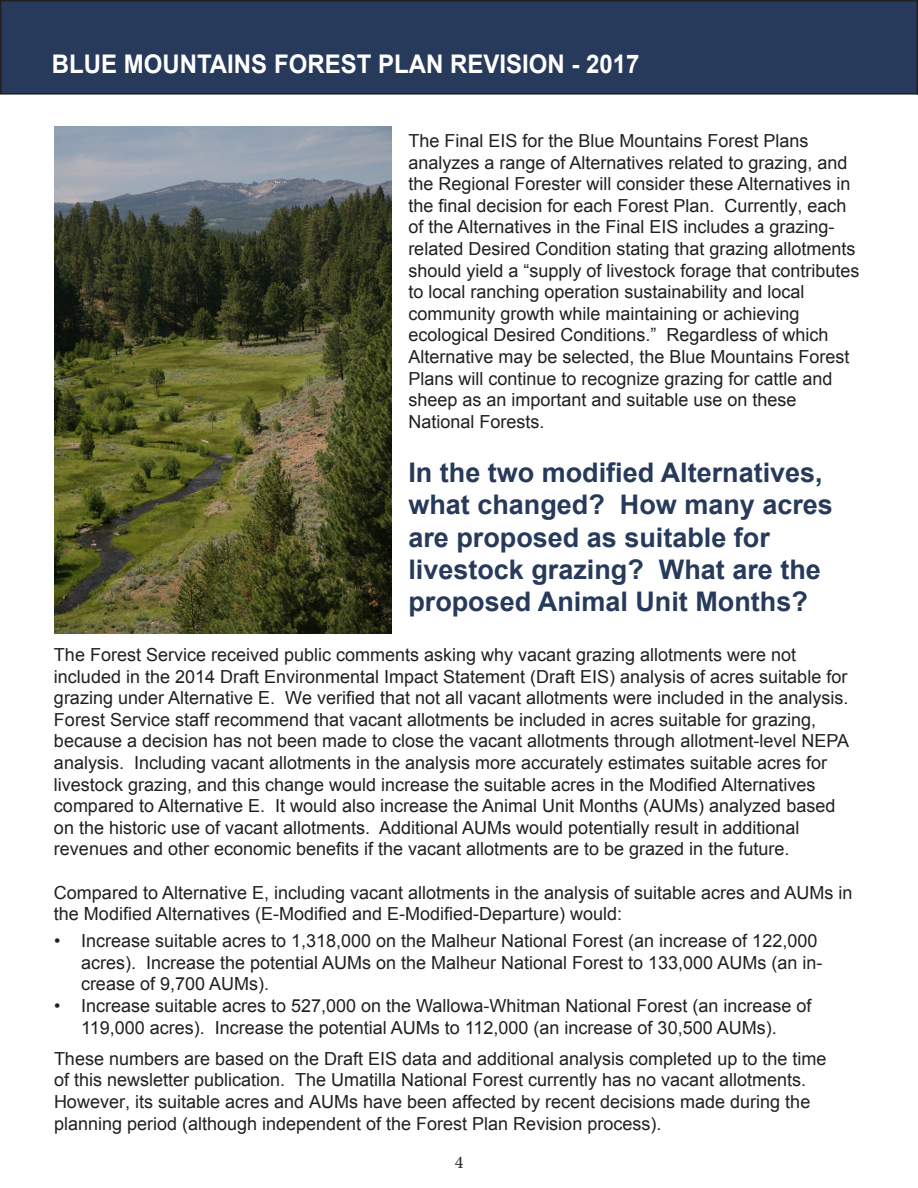
<style>
.page{position:relative;width:918px;height:1188px;background:#fff}
.page>*{position:absolute;margin:0;border:0;box-sizing:border-box;transform-origin:0 0}
.t1{font:700 27px/32.4px "Arial";color:#273a5b}
.t2{font:700 25.65px "Arial";color:#fff;scale:.93 1}
.t3{font:18px/21.6px "Arial";color:#231f20}
.t4{font:18px "Minion Pro";color:#231f20}
</style>
<div class="page">
<div style="left:1px;top:1px;width:916px;height:93px;background:#273a5b"></div>
<div style="left:0;top:0;width:918px;height:95px;border:2px solid #231f20"></div>
<img style="left:54px;top:126px;width:338px;height:508px">
<p class="t2" style="left:52px;top:47px;width:633px">BLUE MOUNTAINS FOREST PLAN REVISION - 2017</p>
<p class="t3" style="left:408px;top:130px;width:453px">The Final EIS for the Blue Mountains Forest Plans analyzes a range of Alternatives related to grazing, and the Regional Forester will consider these Alternatives in the final decision for each Forest Plan. Currently, each of the Alternatives in the Final EIS includes a grazing&shy;related Desired Condition stating that grazing allotments should yield a “supply of livestock forage that contributes to local ranching operation sustainability and local community growth while maintaining or achieving ecological Desired Conditions.” Regardless of which Alternative may be selected, the Blue Mountains Forest Plans will continue to recognize grazing for cattle and sheep as an important and suitable use on these National Forests.</p>
<p class="t1" style="left:408px;top:457px;width:426px">In the two modified Alternatives, what changed? How many acres are proposed as suitable for livestock grazing? What are the proposed Animal Unit Months?</p>
<p class="t3" style="left:54px;top:644px;width:797px">The Forest Service received public comments asking why vacant grazing allotments were not included in the 2014 Draft Environmental Impact Statement (Draft EIS) analysis of acres suitable for grazing under Alternative E. We verified that not all vacant allotments were included in the analysis.<br>Forest Service staff recommend that vacant allotments be included in acres suitable for grazing, because a decision has not been made to close the vacant allotments through allotment-level NEPA analysis. Including vacant allotments in the analysis more accurately estimates suitable acres for livestock grazing, and this change would increase the suitable acres in the Modified Alternatives compared to Alternative E. It would also increase the Animal Unit Months (AUMs) analyzed based on the historic use of vacant allotments. Additional AUMs would potentially result in additional revenues and other economic benefits if the vacant allotments are to be grazed in the future.</p>
<p class="t3" style="left:54px;top:882px;width:800px">Compared to Alternative E, including vacant allotments in the analysis of suitable acres and AUMs in the Modified Alternatives (E-Modified and E-Modified-Departure) would:</p>
<p class="t3" style="left:81px;top:930px;width:743px;text-indent:-27px">• Increase suitable acres to 1,318,000 on the Malheur National Forest (an increase of 122,000 acres). Increase the potential AUMs on the Malheur National Forest to 133,000 AUMs (an in&shy;crease of 9,700 AUMs).</p>
<p class="t3" style="left:54px;top:995px;width:759px;text-align:center">• Increase suitable acres to 527,000 on the Wallowa-Whitman National Forest (an increase of<br>119,000 acres). Increase the potential AUMs to 112,000 (an increase of 30,500 AUMs).</p>
<p class="t3" style="left:54px;top:1048px;width:774px">These numbers are based on the Draft EIS data and additional analysis completed up to the time of this newsletter publication. The Umatilla National Forest currently has no vacant allotments.<br>However, its suitable acres and AUMs have been affected by recent decisions made during the planning period (although independent of the Forest Plan Revision process).</p>
<p class="t4" style="left:455px;top:1150px;width:10px">4</p>
</div>
